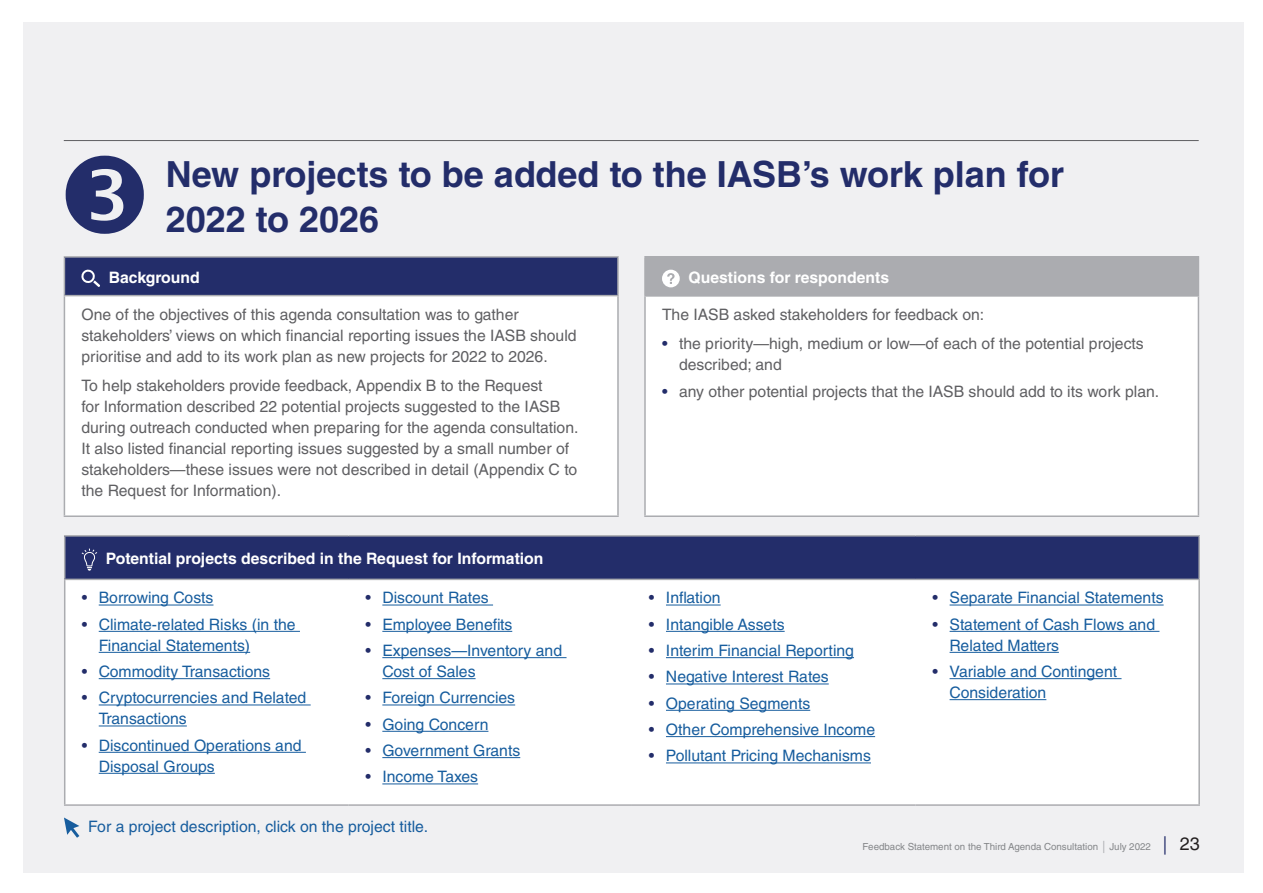
<style>
.page{position:relative;width:1263px;height:893px;background:#fff}
.page>*{position:absolute;margin:0;border:0;box-sizing:border-box;transform-origin:0 0}
.Level_1{font:700 36px/45px "Helvetica LT Std";color:#232d6a}
.Body_copy{font:15.75px/21px "Helvetica LT Std";color:#5f5f62}
.Body_copy-2{font:15.75px/21px "Helvetica LT Std";color:#175d9e}
.Body_copy-3{font:700 15.75px "Helvetica LT Std";color:#fff}
.t1{font:9.75px "Helvetica LT Std";color:#848689}
.s1{color:#232d6a}
.s2{font-family:"Swift LT Pro";font-size:12px;color:#abacb0}
.s3{font-family:"Swift LT Pro";font-size:18px;color:#232d6a}
.s4{font-size:18px;color:#231f20}
</style>
<div class="page">
<div style="left:23px;top:22px;width:1221px;height:850px;background:#ececee"></div>
<hr style="left:64px;top:140px;width:1135px;height:1px;background:#5f5f62">
<div style="left:65px;top:536px;width:1134px;height:43px;background:#232d6a"></div>
<div style="left:65px;top:580px;width:1133px;height:224px;background:#fff"></div>
<hr style="left:64px;top:535px;width:284px;height:2px;background:#abacb0">
<hr style="left:64px;top:537px;width:1px;height:42px;background:#abacb0">
<hr style="left:348px;top:535px;width:284px;height:2px;background:#abacb0">
<hr style="left:632px;top:535px;width:283px;height:2px;background:#abacb0">
<hr style="left:915px;top:535px;width:285px;height:2px;background:#abacb0">
<hr style="left:1198px;top:537px;width:2px;height:42px;background:#abacb0">
<hr style="left:64px;top:580px;width:1px;height:224px;background:#abacb0">
<hr style="left:1198px;top:580px;width:2px;height:224px;background:#abacb0">
<hr style="left:64px;top:804px;width:284px;height:2px;background:#abacb0">
<hr style="left:348px;top:804px;width:284px;height:2px;background:#abacb0">
<hr style="left:632px;top:804px;width:283px;height:2px;background:#abacb0">
<hr style="left:915px;top:804px;width:285px;height:2px;background:#abacb0">
<hr style="left:64px;top:579px;width:284px;height:1px;background:#abacb0">
<hr style="left:348px;top:579px;width:284px;height:1px;background:#abacb0">
<hr style="left:632px;top:579px;width:283px;height:1px;background:#abacb0">
<hr style="left:915px;top:579px;width:285px;height:1px;background:#abacb0">
<svg style="left:81px;top:549px;width:17px;height:22px"></svg>
<hr style="left:99px;top:605px;width:114px;height:1px;background:#175d9e">
<hr style="left:99px;top:631px;width:201px;height:1px;background:#175d9e">
<hr style="left:99px;top:652px;width:151px;height:1px;background:#175d9e">
<hr style="left:99px;top:678px;width:171px;height:1px;background:#175d9e">
<hr style="left:99px;top:705px;width:212px;height:1px;background:#175d9e">
<hr style="left:99px;top:726px;width:88px;height:1px;background:#175d9e">
<hr style="left:99px;top:752px;width:207px;height:1px;background:#175d9e">
<hr style="left:99px;top:773px;width:116px;height:1px;background:#175d9e">
<hr style="left:382px;top:605px;width:111px;height:1px;background:#175d9e">
<hr style="left:382px;top:631px;width:130px;height:1px;background:#175d9e">
<hr style="left:382px;top:657px;width:184px;height:1px;background:#175d9e">
<hr style="left:382px;top:678px;width:94px;height:1px;background:#175d9e">
<hr style="left:382px;top:705px;width:133px;height:1px;background:#175d9e">
<hr style="left:382px;top:731px;width:106px;height:1px;background:#175d9e">
<hr style="left:382px;top:757px;width:138px;height:1px;background:#175d9e">
<hr style="left:382px;top:783px;width:96px;height:1px;background:#175d9e">
<hr style="left:666px;top:605px;width:55px;height:1px;background:#175d9e">
<hr style="left:666px;top:631px;width:119px;height:1px;background:#175d9e">
<hr style="left:666px;top:657px;width:188px;height:1px;background:#175d9e">
<hr style="left:666px;top:684px;width:163px;height:1px;background:#175d9e">
<hr style="left:666px;top:710px;width:144px;height:1px;background:#175d9e">
<hr style="left:666px;top:736px;width:209px;height:1px;background:#175d9e">
<hr style="left:666px;top:762px;width:205px;height:1px;background:#175d9e">
<hr style="left:949px;top:605px;width:214px;height:1px;background:#175d9e">
<hr style="left:949px;top:631px;width:210px;height:1px;background:#175d9e">
<hr style="left:949px;top:652px;width:110px;height:1px;background:#175d9e">
<hr style="left:949px;top:678px;width:172px;height:1px;background:#175d9e">
<hr style="left:949px;top:699px;width:97px;height:1px;background:#175d9e">
<div style="left:64px;top:257px;width:554px;height:39px;background:#232d6a"></div>
<div style="left:64px;top:296px;width:554px;height:220px;background:#fff"></div>
<hr style="left:64px;top:256px;width:555px;height:2px;background:#abacb0">
<hr style="left:64px;top:258px;width:1px;height:37px;background:#abacb0">
<hr style="left:617px;top:258px;width:2px;height:37px;background:#abacb0">
<hr style="left:64px;top:295px;width:555px;height:1px;background:#abacb0">
<hr style="left:64px;top:296px;width:1px;height:219px;background:#abacb0">
<hr style="left:617px;top:296px;width:2px;height:219px;background:#abacb0">
<hr style="left:64px;top:515px;width:555px;height:2px;background:#abacb0">
<svg style="left:81px;top:269px;width:19px;height:18px"></svg>
<div style="left:645px;top:257px;width:553px;height:39px;background:#abacb0"></div>
<div style="left:645px;top:296px;width:553px;height:220px;background:#fff"></div>
<hr style="left:644px;top:256px;width:555px;height:2px;background:#abacb0">
<hr style="left:644px;top:258px;width:2px;height:37px;background:#abacb0">
<hr style="left:1198px;top:258px;width:1px;height:37px;background:#abacb0">
<hr style="left:644px;top:295px;width:555px;height:2px;background:#abacb0">
<hr style="left:644px;top:297px;width:2px;height:218px;background:#abacb0">
<hr style="left:1198px;top:297px;width:1px;height:218px;background:#abacb0">
<hr style="left:644px;top:515px;width:555px;height:2px;background:#abacb0">
<div style="left:662px;top:270px;width:18px;height:17px;background:#fff;border-radius:50%"></div>
<svg style="left:667px;top:273px;width:7px;height:11px"></svg>
<svg style="left:64px;top:817px;width:15px;height:21px"></svg>
<p class="Level_1" style="left:166px;top:151px;width:900px">New projects to be added to the IASB’s work plan for<br>2022 to 2026</p>
<p class="Body_copy-3" style="left:109px;top:268px;width:92px">Background</p>
<p class="Body_copy" style="left:81px;top:304px;width:497px">One of the objectives of this agenda consultation was to gather stakeholders’ views on which financial reporting issues the IASB should prioritise and add to its work plan as new projects for 2022 to 2026.</p>
<p class="Body_copy" style="left:81px;top:375px;width:499px">To help stakeholders provide feedback, Appendix B to the Request<br>for Information described 22 potential projects suggested to the IASB during outreach conducted when preparing for the agenda consultation.<br>It also listed financial reporting issues suggested by a small number of stakeholders—these issues were not described in detail (Appendix C to the Request for Information).</p>
<p class="Body_copy-3" style="left:106px;top:549px;width:439px">Potential projects described in the Request for Information</p>
<p class="Body_copy-2" style="left:82px;top:587px;width:133px"><span class="s1">•</span> Borrowing Costs</p>
<p class="Body_copy-2" style="left:99px;top:614px;width:198px;text-indent:-17px"><span class="s1">•</span> Climate-related Risks (in the<br>Financial Statements)</p>
<p class="Body_copy-2" style="left:82px;top:661px;width:190px"><span class="s1">•</span> Commodity Transactions</p>
<p class="Body_copy-2" style="left:99px;top:687px;width:209px;text-indent:-17px"><span class="s1">•</span> Cryptocurrencies and Related<br>Transactions</p>
<p class="Body_copy-2" style="left:99px;top:735px;width:204px;text-indent:-17px"><span class="s1">•</span> Discontinued Operations and<br>Disposal Groups</p>
<p class="Body_copy-2" style="left:365px;top:587px;width:125px"><span class="s1">•</span> Discount Rates</p>
<p class="Body_copy-2" style="left:365px;top:614px;width:148px"><span class="s1">•</span> Employee Benefits</p>
<p class="Body_copy-2" style="left:382px;top:640px;width:181px;text-indent:-17px"><span class="s1">•</span> Expenses—Inventory and<br>Cost of Sales</p>
<p class="Body_copy-2" style="left:365px;top:687px;width:151px"><span class="s1">•</span> Foreign Currencies</p>
<p class="Body_copy-2" style="left:365px;top:714px;width:125px"><span class="s1">•</span> Going Concern</p>
<p class="Body_copy-2" style="left:365px;top:740px;width:156px"><span class="s1">•</span> Government Grants</p>
<p class="Body_copy-2" style="left:365px;top:766px;width:114px"><span class="s1">•</span> Income Taxes</p>
<p class="Body_copy-2" style="left:88px;top:816px;width:341px">For a project description, click on the project title.</p>
<p class="Body_copy-3" style="left:688px;top:268px;width:202px">Questions for respondents</p>
<p class="Body_copy" style="left:662px;top:304px;width:324px">The IASB asked stakeholders for feedback on:</p>
<p class="Body_copy" style="left:679px;top:333px;width:466px;text-indent:-17px"><span class="s1">•</span> the priority—high, medium or low—of each of the potential projects described; and</p>
<p class="Body_copy" style="left:662px;top:381px;width:499px"><span class="s1">•</span> any other potential projects that the IASB should add to its work plan.</p>
<p class="Body_copy-2" style="left:649px;top:587px;width:73px"><span class="s1">•</span> Inflation</p>
<p class="Body_copy-2" style="left:649px;top:614px;width:137px"><span class="s1">•</span> Intangible Assets</p>
<p class="Body_copy-2" style="left:649px;top:640px;width:207px"><span class="s1">•</span> Interim Financial Reporting</p>
<p class="Body_copy-2" style="left:649px;top:666px;width:181px"><span class="s1">•</span> Negative Interest Rates</p>
<p class="Body_copy-2" style="left:649px;top:693px;width:163px"><span class="s1">•</span> Operating Segments</p>
<p class="Body_copy-2" style="left:649px;top:719px;width:228px"><span class="s1">•</span> Other Comprehensive Income</p>
<p class="Body_copy-2" style="left:649px;top:745px;width:223px"><span class="s1">•</span> Pollutant Pricing Mechanisms</p>
<p class="Body_copy-2" style="left:932px;top:587px;width:233px"><span class="s1">•</span> Separate Financial Statements</p>
<p class="Body_copy-2" style="left:949px;top:614px;width:207px;text-indent:-17px"><span class="s1">•</span> Statement of Cash Flows and<br>Related Matters</p>
<p class="Body_copy-2" style="left:949px;top:661px;width:169px;text-indent:-17px"><span class="s1">•</span> Variable and Contingent<br>Consideration</p>
<p class="t1" style="left:863px;top:841px;width:339px">Feedback Statement on the Third Agenda Consultation <span class="s2">|</span> July 2022 <span class="s3">|</span> <span class="s4">23</span></p>
</div>
